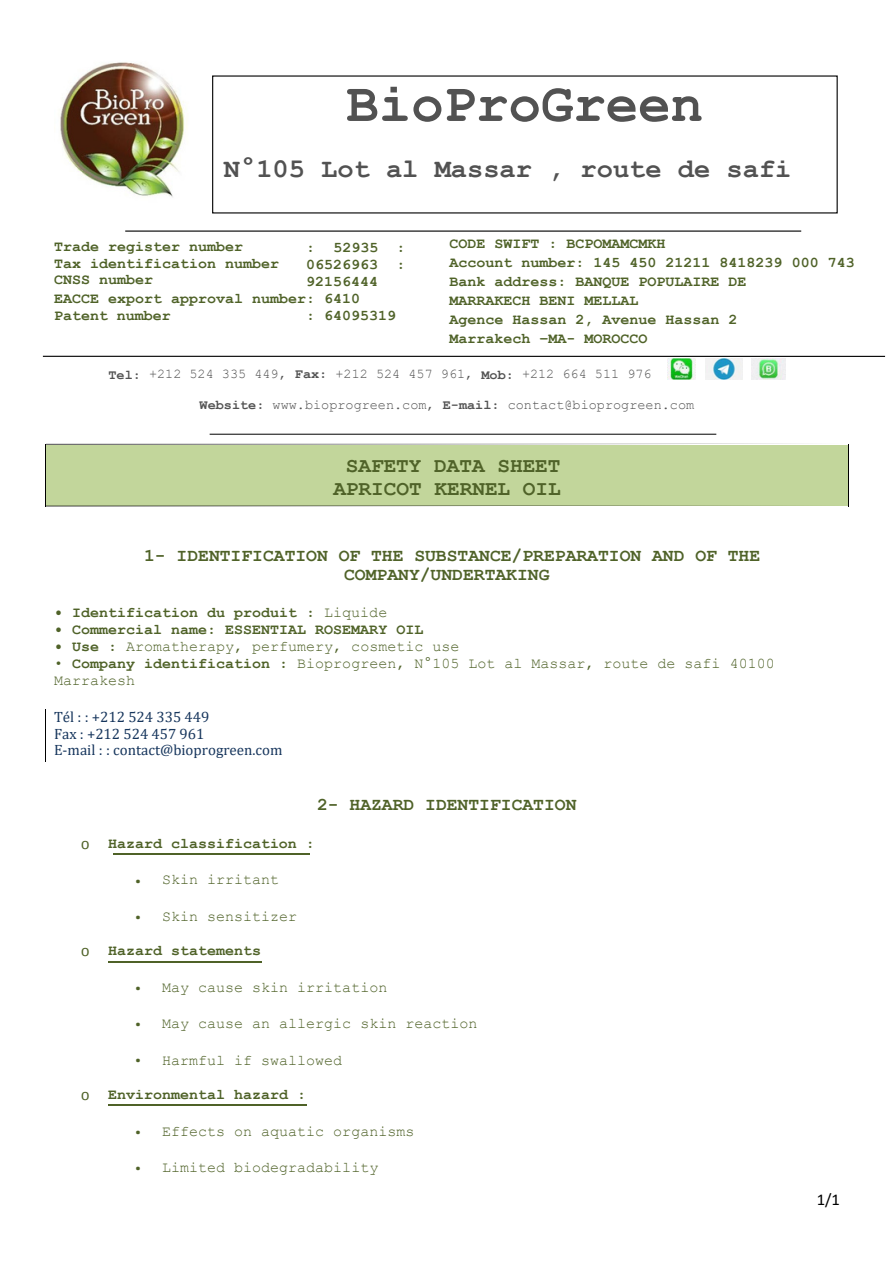
<style>
.page{position:relative;width:894px;height:1264px;background:#fff}
.page>*{position:absolute;margin:0;border:0;box-sizing:border-box;transform-origin:0 0}
.t1{font:700 54px "Courier New";color:#525252}
.t2{font:700 27px "Courier New";color:#525252}
.t3{font:700 21px/23.7px "Courier New";color:#4f6228;text-align:center}
.t4{font:700 18px/19.2px "Courier New";color:#4f6228;text-align:center}
.t5{font:16.5px "Calibri";color:#000}
.t6{font:700 15px/19.2px "Courier New";color:#4f6228}
.t7{font:15px/16.8px "Courier New";color:#4f6228}
.t8{font:15px/16.8px "Cambria";color:#17365d}
.t9{font:15px "IBM Plex Sans";color:#4f6228}
.t10{font:15px "Arimo";color:#4f6228}
.t11{font:13.5px "Courier New";color:#525252}
.t12{font:700 13.5px "Courier New";color:#525252}
.s1{font-weight:700}
.s2{font-weight:400}
</style>
<div class="page">
<svg style="left:45px;top:709px;width:1px;height:52px"></svg>
<hr style="left:113px;top:853px;width:197px;height:1px;background:#4f6228">
<hr style="left:108px;top:1104px;width:198px;height:2px;background:#4f6228">
<hr style="left:108px;top:960px;width:153px;height:2px;background:#4f6228">
<div style="left:46px;top:444px;width:801px;height:36px;background:#c2d69b"></div>
<svg style="left:46px;top:444px;width:801px;height:1px"></svg>
<hr style="left:45px;top:444px;width:1px;height:36px;background:#000">
<hr style="left:847px;top:444px;width:1px;height:36px;background:#000">
<div style="left:45px;top:480px;width:803px;height:26px;background:#c2d69b"></div>
<img style="left:60px;top:62px;width:127px;height:135px">
<img style="left:667px;top:358px;width:28px;height:21px">
<img style="left:705px;top:358px;width:37px;height:21px">
<img style="left:751px;top:358px;width:34px;height:21px">
<hr style="left:209px;top:434px;width:507px;height:1px;background:#000">
<svg style="left:437px;top:230px;width:448px;height:126px"></svg>
<hr style="left:125px;top:230px;width:676px;height:2px;background:#000">
<hr style="left:43px;top:356px;width:841px;height:1px;background:#000">
<p class="t1" style="left:346px;top:76px;width:358px">BioProGreen</p>
<p class="t2" style="left:224px;top:155px;width:568px">N°105 Lot al Massar , route de safi</p>
<p class="t6" style="left:449px;top:234px;width:406px">CODE SWIFT : BCPOMAMCMKH<br>Account number: 145 450 21211 8418239 000 743<br>Bank address: BANQUE POPULAIRE DE<br>MARRAKECH BENI MELLAL<br>Agence Hassan 2, Avenue Hassan 2<br>Marrakech –MA- MOROCCO</p>
<p class="t11" style="left:149px;top:367px;width:326px">+212 524 335 449, <span class="s1">Fax:</span> +212 524 457 961,</p>
<p class="t11" style="left:199px;top:397px;width:236px"><span class="s1">Website:</span> www.bioprogreen.com,</p>
<h6 class="t6" style="left:54px;top:238px;width:226px;line-height:16.8px">Trade register number<br>Tax identification number<br>CNSS number</h6>
<h6 class="t6" style="left:306px;top:239px;width:100px;line-height:16.8px;text-align:justify">: 52935 :<br>06526963 :<br>92156444</h6>
<h6 class="t6" style="left:54px;top:289px;width:307px">EACCE export approval number: 6410</h6>
<p class="t6" style="left:54px;top:306px;width:118px">Patent number</p>
<p class="t6" style="left:306px;top:306px;width:91px">: 64095319</p>
<h6 class="t11" style="left:522px;top:367px;width:131px">+212 664 511 976</h6>
<h6 class="t11" style="left:507px;top:397px;width:188px">contact@bioprogreen.com</h6>
<p class="t12" style="left:108px;top:367px;width:34px">Tel:</p>
<h6 class="t12" style="left:481px;top:367px;width:34px">Mob:</h6>
<p class="t12" style="left:443px;top:398px;width:58px">E-mail:</p>
<p class="t3" style="left:333px;top:454px;width:229px">SAFETY DATA SHEET<br>APRICOT KERNEL OIL</p>
<p class="t4" style="left:144px;top:546px;width:617px">1- IDENTIFICATION OF THE SUBSTANCE/PREPARATION AND OF THE<br>COMPANY/UNDERTAKING</p>
<p class="t6" style="left:54px;top:603px;width:334px">• Identification du produit : <span class="s2">Liquide</span></p>
<p class="t6" style="left:54px;top:620px;width:370px">• Commercial name: ESSENTIAL ROSEMARY OIL</p>
<p class="t7" style="left:54px;top:638px;width:407px"><span class="s1">• Use :</span> Aromatherapy, perfumery, cosmetic use</p>
<p class="t7" style="left:54px;top:655px;width:722px">• <span class="s1">Company identification :</span> Bioprogreen, N°105 Lot al Massar, route de safi 40100<br>Marrakesh</p>
<h3 class="t8" style="left:54px;top:708px;width:230px">Tél : : +212 524 335 449<br>Fax : +212 524 457 961<br>E-mail : : contact@bioprogreen.com</h3>
<p class="t4" style="left:317px;top:795px;width:261px">2- HAZARD IDENTIFICATION</p>
<p class="t10" style="left:81px;top:835px;width:10px">o</p>
<h6 class="t6" style="left:108px;top:834px;width:208px">Hazard classification :</h6>
<p class="t9" style="left:135px;top:870px;width:7px">•</p>
<p class="t9" style="left:135px;top:906px;width:7px">•</p>
<p class="t7" style="left:162px;top:872px;width:118px">Skin irritant</p>
<h6 class="t7" style="left:162px;top:908px;width:136px">Skin sensitizer</h6>
<p class="t10" style="left:81px;top:942px;width:10px">o</p>
<h6 class="t6" style="left:108px;top:941px;width:154px">Hazard statements</h6>
<h6 class="t9" style="left:135px;top:978px;width:7px">•</h6>
<h6 class="t9" style="left:135px;top:1014px;width:7px">•</h6>
<h6 class="t9" style="left:135px;top:1050px;width:7px">•</h6>
<p class="t7" style="left:162px;top:979px;width:226px">May cause skin irritation</p>
<p class="t7" style="left:162px;top:1015px;width:316px">May cause an allergic skin reaction</p>
<p class="t7" style="left:162px;top:1052px;width:181px">Harmful if swallowed</p>
<p class="t10" style="left:81px;top:1086px;width:10px">o</p>
<h6 class="t6" style="left:108px;top:1085px;width:199px">Environmental hazard :</h6>
<p class="t9" style="left:135px;top:1121px;width:7px">•</p>
<p class="t9" style="left:135px;top:1157px;width:7px">•</p>
<p class="t7" style="left:162px;top:1123px;width:253px">Effects on aquatic organisms</p>
<p class="t7" style="left:162px;top:1159px;width:217px">Limited biodegradability</p>
<p class="t5" style="left:816px;top:1192px;width:25px">1/1</p>
</div>
